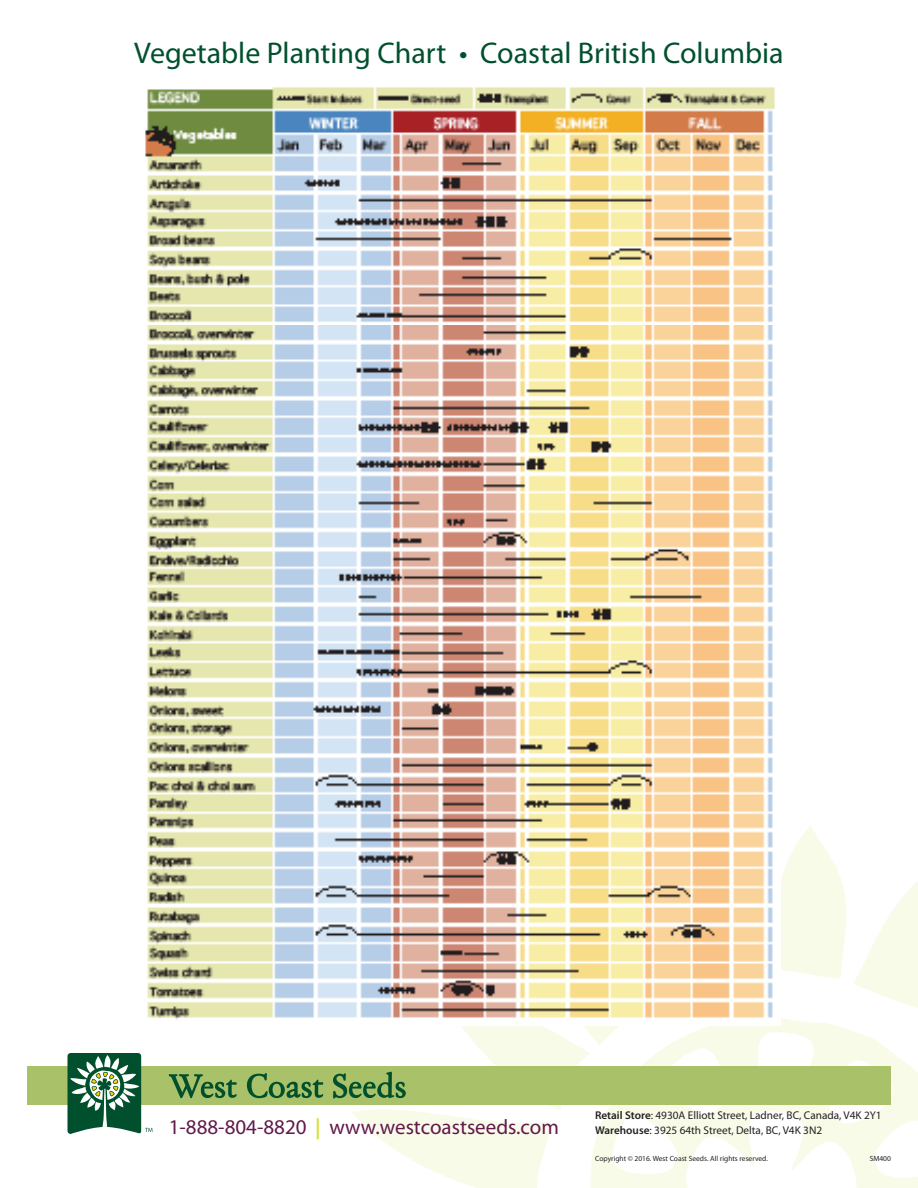
<style>
.page{position:relative;width:918px;height:1188px;background:#fff}
.page>*{position:absolute;margin:0;border:0;box-sizing:border-box;transform-origin:0 0}
.t1{font:30px "Myriad Pro";color:#00502e}
.t2{font:21px "Myriad Pro";color:#62194b}
.t3{font:11.25px "Myriad Pro";color:#231f20}
.t4{font:7.5px "Myriad Pro";color:#231f20}
.s1{font-weight:600}
.s2{font-weight:600;color:#d6df21}
</style>
<div class="page">
<div style="left:27px;top:1066px;width:864px;height:39px;background:#a9c169"></div>
<svg style="left:67px;top:1053px;width:85px;height:81px"></svg>
<svg style="left:169px;top:1072px;width:237px;height:27px"></svg>
<img style="left:145px;top:87px;width:630px;height:933px">
<h1 class="t1" style="left:134px;top:34px;width:651px">Vegetable Planting Chart • Coastal British Columbia</h1>
<p class="t3" style="left:595px;top:1108px;width:288px"><span class="s1">Retail Store</span>: 4930A Elliott Street, Ladner, BC, Canada, V4K 2Y1</p>
<h2 class="t2" style="left:169px;top:1114px;width:392px">1-888-804-8820 <span class="s2">|</span> www.westcoastseeds.com</h2>
<p class="t3" style="left:595px;top:1123px;width:229px"><span class="s1">Warehouse</span>: 3925 64th Street, Delta, BC, V4K 3N2</p>
<p class="t4" style="left:595px;top:1154px;width:174px">Copyright © 2016. West Coast Seeds. All rights reserved.</p>
<p class="t4" style="left:870px;top:1154px;width:23px">SM400</p>
</div>
